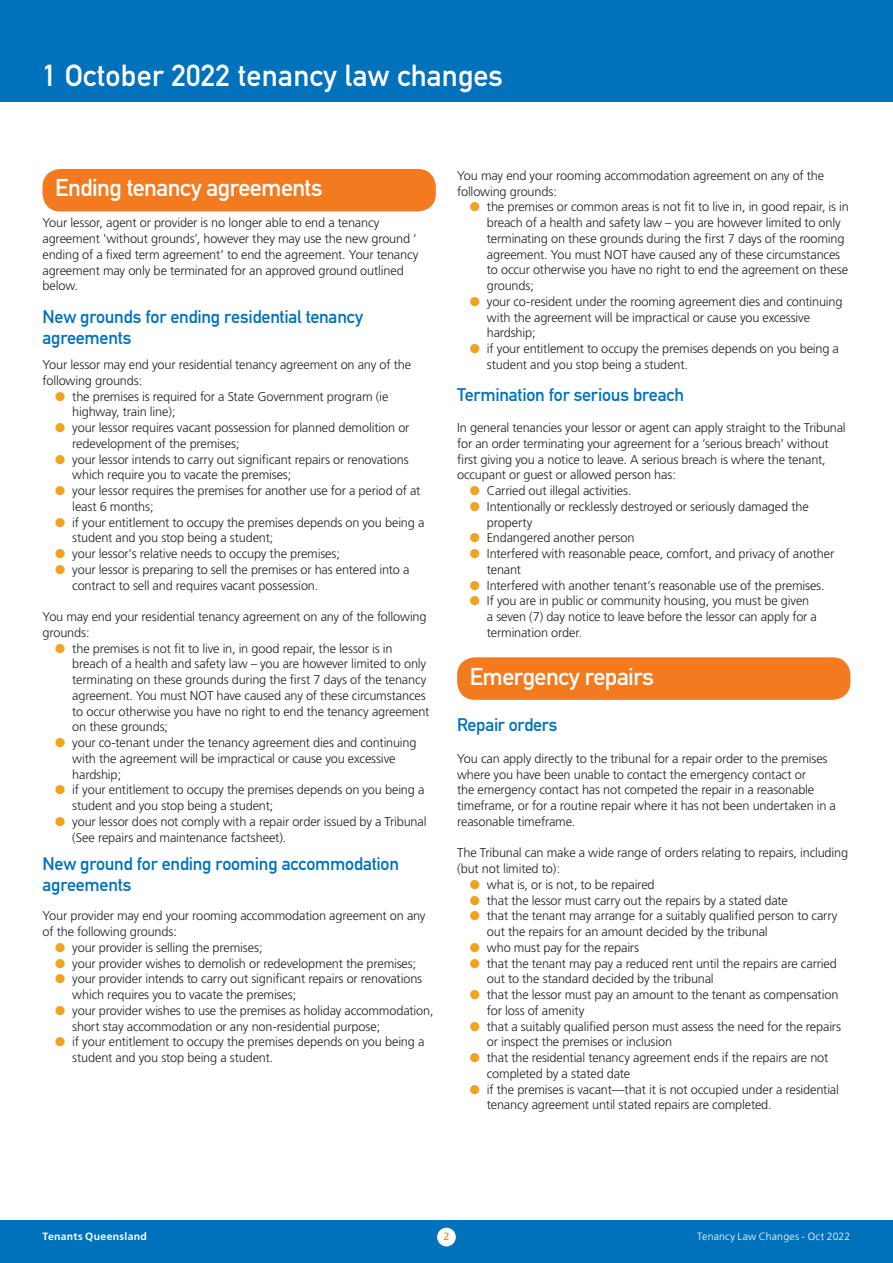
<style>
.page{position:relative;width:893px;height:1263px;background:#fff}
.page>*{position:absolute;margin:0;border:0;box-sizing:border-box;transform-origin:0 0}
.t1{font:30px "DIN Mittelschrift";letter-spacing:.01em;color:#fff}
.t2{font:24px "DIN Mittelschrift";letter-spacing:-.025em;color:#fff}
.t3{font:18px/21px "DIN Mittelschrift";letter-spacing:-.015em;color:#0072bc}
.t4{font:300 12.75px/15.8px "Frutiger";letter-spacing:-.015em;color:#231f20}
.t5{font:300 10.5px "Frutiger";letter-spacing:.02em;color:#fff}
.t6{font:700 10.5px "Frutiger";letter-spacing:.03em;color:#fff}
.t7{font:10.5px "Frutiger";color:#f47a20}
.s1{color:#efa320}
</style>
<div class="page">
<div style="left:43px;top:169px;width:393px;height:42px;background:#f47a20;border-radius:18px"></div>
<div style="left:457px;top:657px;width:393px;height:43px;background:#f47a20;border-radius:18px"></div>
<div style="left:0;top:0;width:893px;height:102px;background:#0072bc"></div>
<div style="left:0;top:1220px;width:893px;height:43px;background:#0072bc"></div>
<div style="left:437px;top:1228px;width:19px;height:18px;background:#fff;border-radius:50%"></div>
<h1 class="t1" style="left:43px;top:57px;width:462px">1 October 2022 tenancy law changes</h1>
<h2 class="t2" style="left:55px;top:174px;width:269px">Ending tenancy agreements</h2>
<p class="t4" style="left:43px;top:215px;width:378px">Your lessor, agent or provider is no longer able to end a tenancy agreement 'without grounds’, however they may use the new ground ‘ ending of a fixed term agreement’ to end the agreement. Your tenancy agreement may only be terminated for an approved ground outlined below.</p>
<h3 class="t3" style="left:43px;top:306px;width:322px">New grounds for ending residential tenancy agreements</h3>
<p class="t4" style="left:43px;top:357px;width:370px">Your lessor may end your residential tenancy agreement on any of the following grounds:</p>
<p class="t4" style="left:72px;top:388px;width:318px;text-indent:-17px"><span class="s1">●</span> the premises is required for a State Government program (ie highway, train line);</p>
<p class="t4" style="left:72px;top:420px;width:339px;text-indent:-17px"><span class="s1">●</span> your lessor requires vacant possession for planned demolition or redevelopment of the premises;</p>
<p class="t4" style="left:72px;top:451px;width:338px;text-indent:-17px"><span class="s1">●</span> your lessor intends to carry out significant repairs or renovations which require you to vacate the premises;</p>
<p class="t4" style="left:72px;top:483px;width:350px;text-indent:-17px"><span class="s1">●</span> your lessor requires the premises for another use for a period of at least 6 months;</p>
<p class="t4" style="left:72px;top:514px;width:354px;text-indent:-17px"><span class="s1">●</span> if your entitlement to occupy the premises depends on you being a student and you stop being a student;</p>
<p class="t4" style="left:55px;top:546px;width:286px"><span class="s1">●</span> your lessor's relative needs to occupy the premises;</p>
<p class="t4" style="left:72px;top:562px;width:339px;text-indent:-17px"><span class="s1">●</span> your lessor is preparing to sell the premises or has entered into a contract to sell and requires vacant possession.</p>
<p class="t4" style="left:43px;top:609px;width:386px">You may end your residential tenancy agreement on any of the following grounds:</p>
<p class="t4" style="left:72px;top:640px;width:359px;text-indent:-17px"><span class="s1">●</span> the premises is not fit to live in, in good repair, the lessor is in breach of a health and safety law – you are however limited to only terminating on these grounds during the first 7 days of the tenancy agreement. You must NOT have caused any of these circumstances to occur otherwise you have no right to end the tenancy agreement on these grounds;</p>
<p class="t4" style="left:72px;top:735px;width:346px;text-indent:-17px"><span class="s1">●</span> your co-tenant under the tenancy agreement dies and continuing with the agreement will be impractical or cause you excessive hardship;</p>
<p class="t4" style="left:72px;top:782px;width:354px;text-indent:-17px"><span class="s1">●</span> if your entitlement to occupy the premises depends on you being a student and you stop being a student;</p>
<p class="t4" style="left:72px;top:814px;width:356px;text-indent:-17px"><span class="s1">●</span> your lessor does not comply with a repair order issued by a Tribunal (See repairs and maintenance factsheet).</p>
<h3 class="t3" style="left:43px;top:853px;width:358px">New ground for ending rooming accommodation agreements</h3>
<p class="t4" style="left:43px;top:908px;width:385px">Your provider may end your rooming accommodation agreement on any of the following grounds:</p>
<p class="t4" style="left:55px;top:940px;width:209px"><span class="s1">●</span> your provider is selling the premises;</p>
<p class="t4" style="left:55px;top:955px;width:363px"><span class="s1">●</span> your provider wishes to demolish or redevelopment the premises;</p>
<p class="t4" style="left:72px;top:971px;width:351px;text-indent:-17px"><span class="s1">●</span> your provider intends to carry out significant repairs or renovations which requires you to vacate the premises;</p>
<p class="t4" style="left:72px;top:1003px;width:363px;text-indent:-17px"><span class="s1">●</span> your provider wishes to use the premises as holiday accommodation, short stay accommodation or any non-residential purpose;</p>
<p class="t4" style="left:72px;top:1034px;width:354px;text-indent:-17px"><span class="s1">●</span> if your entitlement to occupy the premises depends on you being a student and you stop being a student.</p>
<p class="t4" style="left:457px;top:168px;width:369px">You may end your rooming accommodation agreement on any of the following grounds:</p>
<p class="t4" style="left:487px;top:199px;width:364px;text-indent:-17px"><span class="s1">●</span> the premises or common areas is not fit to live in, in good repair, is in breach of a health and safety law – you are however limited to only terminating on these grounds during the first 7 days of the rooming agreement. You must NOT have caused any of these circumstances to occur otherwise you have no right to end the agreement on these grounds;</p>
<p class="t4" style="left:487px;top:294px;width:357px;text-indent:-17px"><span class="s1">●</span> your co-resident under the rooming agreement dies and continuing with the agreement will be impractical or cause you excessive hardship;</p>
<p class="t4" style="left:487px;top:341px;width:354px;text-indent:-17px"><span class="s1">●</span> if your entitlement to occupy the premises depends on you being a student and you stop being a student.</p>
<h3 class="t3" style="left:457px;top:384px;width:229px">Termination for serious breach</h3>
<p class="t4" style="left:457px;top:420px;width:390px">In general tenancies your lessor or agent can apply straight to the Tribunal for an order terminating your agreement for a ‘serious breach’ without first giving you a notice to leave. A serious breach is where the tenant, occupant or guest or allowed person has:</p>
<p class="t4" style="left:470px;top:483px;width:163px"><span class="s1">●</span> Carried out illegal activities.</p>
<p class="t4" style="left:487px;top:499px;width:323px;text-indent:-17px"><span class="s1">●</span> Intentionally or recklessly destroyed or seriously damaged the property</p>
<p class="t4" style="left:470px;top:530px;width:166px"><span class="s1">●</span> Endangered another person</p>
<p class="t4" style="left:487px;top:546px;width:349px;text-indent:-17px"><span class="s1">●</span> Interfered with reasonable peace, comfort, and privacy of another tenant</p>
<p class="t4" style="left:470px;top:577px;width:356px"><span class="s1">●</span> Interfered with another tenant’s reasonable use of the premises.</p>
<p class="t4" style="left:487px;top:593px;width:332px;text-indent:-17px"><span class="s1">●</span> If you are in public or community housing, you must be given a seven (7) day notice to leave before the lessor can apply for a termination order.</p>
<h2 class="t2" style="left:470px;top:662px;width:186px">Emergency repairs</h2>
<h3 class="t3" style="left:457px;top:715px;width:102px">Repair orders</h3>
<p class="t4" style="left:457px;top:751px;width:380px">You can apply directly to the tribunal for a repair order to the premises where you have been unable to contact the emergency contact or<br>the emergency contact has not competed the repair in a reasonable timeframe, or for a routine repair where it has not been undertaken in a reasonable timeframe.</p>
<p class="t4" style="left:457px;top:845px;width:392px">The Tribunal can make a wide range of orders relating to repairs, including (but not limited to):</p>
<p class="t4" style="left:470px;top:877px;width:186px"><span class="s1">●</span> what is, or is not, to be repaired</p>
<p class="t4" style="left:470px;top:892px;width:320px"><span class="s1">●</span> that the lessor must carry out the repairs by a stated date</p>
<p class="t4" style="left:487px;top:908px;width:352px;text-indent:-17px"><span class="s1">●</span> that the tenant may arrange for a suitably qualified person to carry out the repairs for an amount decided by the tribunal</p>
<p class="t4" style="left:470px;top:940px;width:171px"><span class="s1">●</span> who must pay for the repairs</p>
<p class="t4" style="left:487px;top:955px;width:352px;text-indent:-17px"><span class="s1">●</span> that the tenant may pay a reduced rent until the repairs are carried out to the standard decided by the tribunal</p>
<p class="t4" style="left:487px;top:987px;width:353px;text-indent:-17px"><span class="s1">●</span> that the lessor must pay an amount to the tenant as compensation for loss of amenity</p>
<p class="t4" style="left:487px;top:1018px;width:356px;text-indent:-17px"><span class="s1">●</span> that a suitably qualified person must assess the need for the repairs or inspect the premises or inclusion</p>
<p class="t4" style="left:487px;top:1050px;width:343px;text-indent:-17px"><span class="s1">●</span> that the residential tenancy agreement ends if the repairs are not completed by a stated date</p>
<p class="t4" style="left:487px;top:1081px;width:354px;text-indent:-17px"><span class="s1">●</span> if the premises is vacant—that it is not occupied under a residential tenancy agreement until stated repairs are completed.</p>
<p class="t6" style="left:43px;top:1231px;width:106px">Tenants Queensland</p>
<p class="t7" style="left:444px;top:1231px;width:7px">2</p>
<p class="t5" style="left:697px;top:1231px;width:155px">Tenancy Law Changes - Oct 2022</p>
</div>
